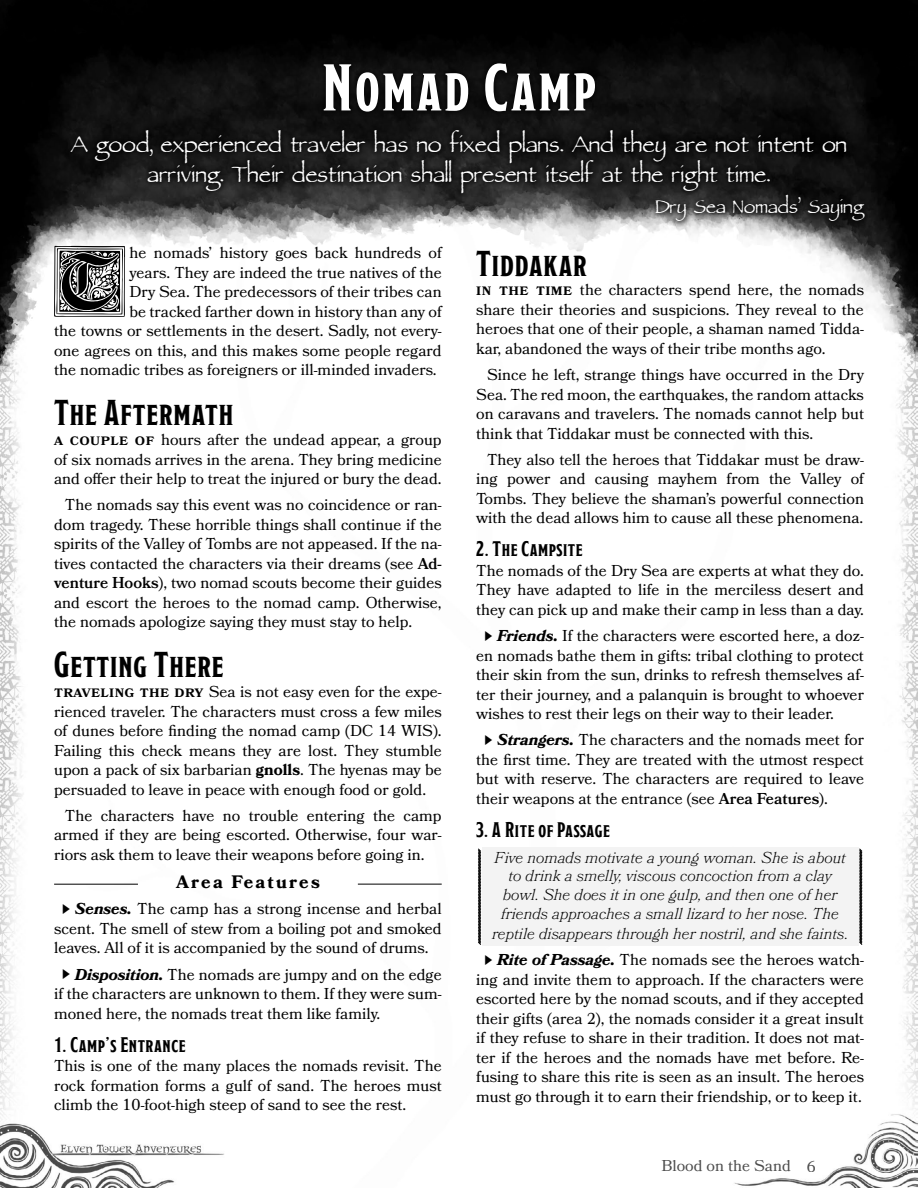
<style>
.page{position:relative;width:918px;height:1188px;background:#fff}
.page>*{position:absolute;margin:0;border:0;box-sizing:border-box;transform-origin:0 0}
.Drops_Caps{font:88.8px "Neugotische Initialen";color:#000}
.Chapter_Header_-_for{font:700 66px "Modesto Condensed";letter-spacing:.04em;color:#fff}
.Epigraph{font:36px/30px "Parchment MF";color:#fff;text-align:center}
.Heading_1{font:36px "Modesto Condensed";letter-spacing:.025em;color:#000}
.Epigraph_Author{font:30px "Parchment MF";color:#fff}
.Heading_2{font:700 21px "Modesto Condensed";letter-spacing:.025em;color:#000}
.Encounter_Level{font:700 18px "Bookmania";letter-spacing:.12em;color:#000}
.Core_Body_-_Indented{font:15.75px/19.5px "Bookmania";color:#000;text-align:justify}
.Small_Caps_-_after_H{font:15.75px/19.5px "Bookmania";color:#000;text-align:justify}
.Drops_Caps-2{font:15.75px "Bookmania";color:#000}
.Core_Body{font:15.75px/19.5px "Bookmania";color:#000;text-align:justify}
.Boxed_Text{font:italic 300 15.75px/19px "Bookmania";color:#000;text-align:center}
.s1{font-weight:600;font-size:16.5px}
.s2{font-weight:600}
.s3{font-weight:700}
.s4{font-family:"Hira Kaku Pro W3";font-size:10.5px}
.s5{font-weight:700;font-style:italic}
</style>
<div class="page">
<img style="left:0;top:395px;width:918px;height:793px">
<img style="left:0;top:0;width:918px;height:395px">
<div style="left:65px;top:124px;width:806px;height:103px;background:#000;opacity:.75"></div>
<div style="left:318px;top:57px;width:283px;height:60px;background:#0a0a0a"></div>
<hr style="left:358px;top:884px;width:84px;height:1px;background:#000">
<hr style="left:54px;top:884px;width:84px;height:1px;background:#000">
<div style="left:482px;top:848px;width:377px;height:98px;background:#f3f3f3"></div>
<svg style="left:477px;top:848px;width:5px;height:97px"></svg>
<svg style="left:859px;top:848px;width:4px;height:97px"></svg>
<p class="Chapter_Header_-_for" style="left:322px;top:55px;width:275px">Nomad Camp</p>
<p class="Epigraph" style="left:71px;top:132px;width:778px">A good, experienced traveler has no fixed plans. And they are not intent on arriving. Their destination shall present itself at the right time.</p>
<p class="Epigraph_Author" style="left:655px;top:194px;width:210px">Dry Sea Nomads’ Saying</p>
<p class="Drops_Caps" style="left:50px;top:234px;width:81px">T</p>
<p class="Drops_Caps-2" style="left:129px;top:244px;width:314px">he nomads’ history goes back hundreds of</p>
<p class="Drops_Caps-2" style="left:129px;top:263px;width:314px">years. They are indeed the true natives of the</p>
<p class="Drops_Caps-2" style="left:129px;top:283px;width:314px">Dry Sea. The predecessors of their tribes can</p>
<p class="Drops_Caps-2" style="left:129px;top:302px;width:314px">be tracked farther down in history than any of</p>
<p class="Drops_Caps-2" style="left:54px;top:322px;width:389px">the towns or settlements in the desert. Sadly, not every-</p>
<p class="Drops_Caps-2" style="left:54px;top:341px;width:389px">one agrees on this, and this makes some people regard</p>
<p class="Drops_Caps-2" style="left:54px;top:361px;width:384px">the nomadic tribes as foreigners or ill-minded invaders.</p>
<p class="Heading_1" style="left:54px;top:395px;width:181px">The Aftermath</p>
<p class="Small_Caps_-_after_H" style="left:54px;top:430px;width:389px"><span class="s1">A couple of</span> hours after the undead appear, a group of six nomads arrives in the arena. They bring medicine and offer their help to treat the injured or bury the dead.</p>
<p class="Core_Body_-_Indented" style="left:54px;top:495px;width:389px;text-indent:11px">The nomads say this event was no coincidence or ran&shy;dom tragedy. These horrible things shall continue if the spirits of the Valley of Tombs are not appeased. If the na&shy;tives contacted the characters via their dreams (see <span class="s2">Ad&shy;venture Hooks</span>), two nomad scouts become their guides and escort the heroes to the nomad camp. Otherwise, the nomads apologize saying they must stay to help.</p>
<p class="Heading_1" style="left:54px;top:647px;width:171px">Getting There</p>
<p class="Small_Caps_-_after_H" style="left:54px;top:682px;width:389px"><span class="s1">Traveling the Dry</span> Sea is not easy even for the expe&shy;rienced traveler. The characters must cross a few miles of dunes before finding the nomad camp (DC 14 WIS).<br>Failing this check means they are lost. They stumble upon a pack of six barbarian <span class="s3">gnolls</span>. The hyenas may be persuaded to leave in peace with enough food or gold.</p>
<p class="Core_Body_-_Indented" style="left:54px;top:806px;width:389px;text-indent:11px">The characters have no trouble entering the camp armed if they are being escorted. Otherwise, four war&shy;riors ask them to leave their weapons before going in.</p>
<p class="Encounter_Level" style="left:176px;top:871px;width:145px">Area Features</p>
<p class="Core_Body_-_Indented" style="left:54px;top:899px;width:389px;text-indent:7px"><span class="s4">▶</span> <span class="s5">Senses.</span> The camp has a strong incense and herbal scent. The smell of stew from a boiling pot and smoked leaves. All of it is accompanied by the sound of drums.</p>
<p class="Core_Body_-_Indented" style="left:54px;top:965px;width:389px;text-indent:7px"><span class="s4">▶</span> <span class="s5">Disposition.</span> The nomads are jumpy and on the edge if the characters are unknown to them. If they were sum&shy;moned here, the nomads treat them like family.</p>
<p class="Heading_2" style="left:54px;top:1034px;width:133px">1. Camp’s Entrance</p>
<p class="Core_Body" style="left:54px;top:1056px;width:389px">This is one of the many places the nomads revisit. The rock formation forms a gulf of sand. The heroes must climb the 10-foot-high steep of sand to see the rest.</p>
<p class="Heading_1" style="left:476px;top:245px;width:112px">Tiddakar</p>
<p class="Small_Caps_-_after_H" style="left:476px;top:280px;width:389px"><span class="s1">In the time</span> the characters spend here, the nomads share their theories and suspicions. They reveal to the heroes that one of their people, a shaman named Tidda&shy;kar, abandoned the ways of their tribe months ago.</p>
<p class="Core_Body_-_Indented" style="left:476px;top:365px;width:389px;text-indent:11px">Since he left, strange things have occurred in the Dry Sea. The red moon, the earthquakes, the random attacks on caravans and travelers. The nomads cannot help but think that Tiddakar must be connected with this.</p>
<p class="Core_Body_-_Indented" style="left:476px;top:450px;width:389px;text-indent:11px">They also tell the heroes that Tiddakar must be draw&shy;ing power and causing mayhem from the Valley of Tombs. They believe the shaman’s powerful connection with the dead allows him to cause all these phenomena.</p>
<p class="Heading_2" style="left:476px;top:539px;width:108px">2. The Campsite</p>
<p class="Core_Body" style="left:476px;top:561px;width:389px">The nomads of the Dry Sea are experts at what they do.<br>They have adapted to life in the merciless desert and they can pick up and make their camp in less than a day.</p>
<p class="Core_Body_-_Indented" style="left:476px;top:626px;width:389px;text-indent:7px"><span class="s4">▶</span> <span class="s5">Friends.</span> If the characters were escorted here, a doz&shy;en nomads bathe them in gifts: tribal clothing to protect their skin from the sun, drinks to refresh themselves af&shy;ter their journey, and a palanquin is brought to whoever wishes to rest their legs on their way to their leader.</p>
<p class="Core_Body_-_Indented" style="left:476px;top:730px;width:389px;text-indent:7px"><span class="s4">▶</span> <span class="s5">Strangers.</span> The characters and the nomads meet for the first time. They are treated with the utmost respect but with reserve. The characters are required to leave their weapons at the entrance (see <span class="s2">Area Features</span>).</p>
<p class="Heading_2" style="left:476px;top:819px;width:135px">3. A Rite of Passage</p>
<p class="Boxed_Text" style="left:492px;top:848px;width:358px">Five nomads motivate a young woman. She is about to drink a smelly, viscous concoction from a clay bowl. She does it in one gulp, and then one of her friends approaches a small lizard to her nose. The reptile disappears through her nostril, and she faints.</p>
<p class="Core_Body_-_Indented" style="left:476px;top:950px;width:389px;text-align:center"><span class="s4">▶</span> <span class="s5">Rite of Passage.</span> The nomads see the heroes watch&shy;ing and invite them to approach. If the characters were escorted here by the nomad scouts, and if they accepted their gifts (area 2), the nomads consider it a great insult if they refuse to share in their tradition. It does not mat&shy;ter if the heroes and the nomads have met before. Re&shy;fusing to share this rite is seen as an insult. The heroes must go through it to earn their friendship, or to keep it.</p>
<p class="Core_Body_-_Indented" style="left:661px;top:1156px;width:156px">Blood on the Sand 6</p>
</div>
